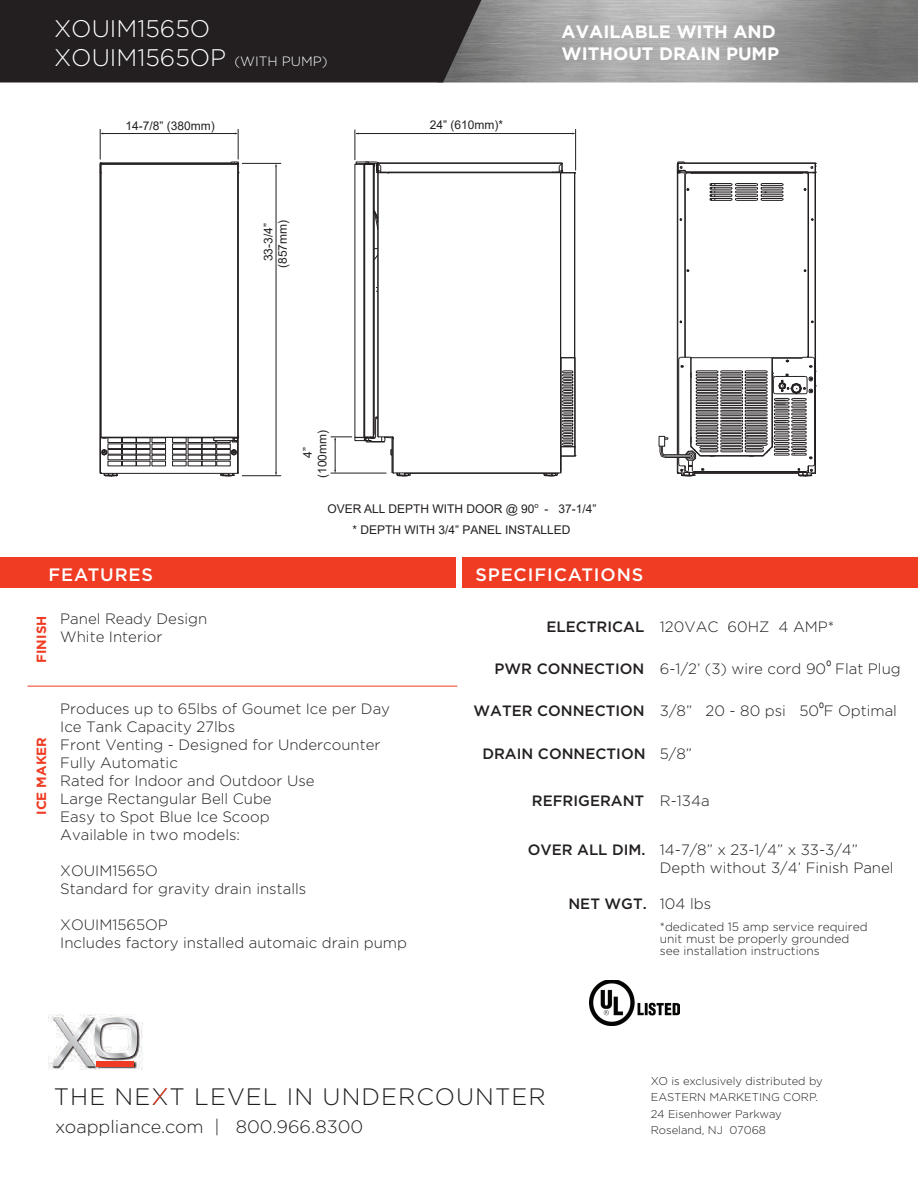
<style>
.page{position:relative;width:918px;height:1188px;background:#fff}
.page>*{position:absolute;margin:0;border:0;box-sizing:border-box;transform-origin:0 0}
.t1{font:300 24px/28.8px "Gotham";color:#fff}
.t2{font:300 23.85px "Gotham";letter-spacing:.045em;color:#231f20}
.t3{font:700 18px/21.6px "Gotham";color:#fff}
.t4{font:300 18px "Gotham";color:#231f20}
.t5{font:500 18px "Gotham";letter-spacing:.05em;color:#fff}
.t6{font:300 15px/18px "Gotham";color:#231f20}
.t7{font:500 15px "Gotham";color:#231f20}
.t8{font:700 13.35px "Gotham";color:#ef3c23}
.t9{font:12px/14.4px "Arial";color:#231f20;text-align:center}
.t10{font:300 12px/12px "Gotham";color:#231f20}
.t11{font:300 11.25px/16.5px "Gotham";color:#231f20}
.t12{font:10.5px "Arial Narrow";color:#231f20}
.t13{font:7.5px "Arial";color:#231f20}
.s1{font-size:13.5px}
</style>
<div class="page">
<div style="left:0;top:558px;width:918px;height:30px;background:#ef3c23"></div>
<svg style="left:153px;top:1088px;width:14px;height:17px"></svg>
<img style="left:589px;top:980px;width:91px;height:46px">
<img style="left:49px;top:1015px;width:94px;height:55px">
<svg style="left:53px;top:1017px;width:84px;height:49px"></svg>
<img style="left:481px;top:0;width:437px;height:82px">
<div style="left:0;top:0;width:481px;height:82px;background:#231f20"></div>
<div style="left:457px;top:557px;width:5px;height:277px;background:#fff"></div>
<hr style="left:27px;top:686px;width:430px;height:1px;background:#ef3c23">
<hr style="left:100px;top:129px;width:1px;height:30px;background:#231f20">
<hr style="left:242px;top:475px;width:39px;height:1px;background:#231f20">
<hr style="left:238px;top:129px;width:1px;height:30px;background:#231f20">
<hr style="left:242px;top:163px;width:39px;height:1px;background:#231f20">
<hr style="left:103px;top:133px;width:132px;height:1px;background:#231f20">
<hr style="left:331px;top:473px;width:55px;height:1px;background:#231f20">
<hr style="left:335px;top:440px;width:1px;height:30px;background:#231f20">
<svg style="left:331px;top:437px;width:21px;height:3px"></svg>
<hr style="left:575px;top:129px;width:1px;height:41px;background:#231f20">
<hr style="left:356px;top:133px;width:217px;height:1px;background:#231f20">
<hr style="left:276px;top:166px;width:1px;height:307px;background:#231f20">
<hr style="left:691px;top:173px;width:111px;height:1px;background:#231f20">
<hr style="left:678px;top:163px;width:138px;height:1px;background:#231f20">
<hr style="left:686px;top:172px;width:122px;height:1px;background:#231f20">
<hr style="left:808px;top:173px;width:1px;height:184px;background:#231f20">
<hr style="left:815px;top:173px;width:1px;height:300px;background:#231f20">
<hr style="left:685px;top:173px;width:1px;height:184px;background:#231f20">
<hr style="left:678px;top:173px;width:1px;height:282px;background:#231f20">
<hr style="left:677px;top:173px;width:1px;height:282px;background:#231f20">
<svg style="left:710px;top:183px;width:74px;height:18px"></svg>
<svg style="left:802px;top:163px;width:15px;height:12px"></svg>
<svg style="left:677px;top:162px;width:15px;height:13px"></svg>
<div style="left:659px;top:436px;width:6px;height:10px;border:1px solid #231f20"></div>
<svg style="left:660px;top:355px;width:157px;height:122px"></svg>
<hr style="left:373px;top:164px;width:1px;height:273px;background:#231f20">
<hr style="left:374px;top:165px;width:1px;height:269px;background:#231f20">
<hr style="left:574px;top:173px;width:1px;height:185px;background:#231f20">
<hr style="left:574px;top:358px;width:1px;height:89px;background:#231f20">
<hr style="left:575px;top:358px;width:1px;height:89px;background:#231f20">
<hr style="left:561px;top:359px;width:1px;height:105px;background:#231f20">
<svg style="left:561px;top:357px;width:15px;height:3px"></svg>
<hr style="left:392px;top:438px;width:1px;height:35px;background:#231f20">
<hr style="left:378px;top:163px;width:184px;height:1px;background:#231f20">
<hr style="left:388px;top:172px;width:164px;height:1px;background:#231f20">
<hr style="left:405px;top:473px;width:154px;height:1px;background:#231f20">
<hr style="left:389px;top:173px;width:172px;height:1px;background:#231f20">
<hr style="left:393px;top:439px;width:1px;height:34px;background:#231f20">
<hr style="left:378px;top:173px;width:1px;height:264px;background:#231f20">
<hr style="left:560px;top:173px;width:1px;height:300px;background:#231f20">
<svg style="left:561px;top:370px;width:15px;height:87px"></svg>
<svg style="left:374px;top:248px;width:4px;height:12px"></svg>
<svg style="left:374px;top:210px;width:4px;height:20px"></svg>
<svg style="left:393px;top:473px;width:18px;height:4px"></svg>
<svg style="left:544px;top:464px;width:18px;height:13px"></svg>
<svg style="left:364px;top:417px;width:30px;height:26px"></svg>
<svg style="left:552px;top:163px;width:24px;height:11px"></svg>
<hr style="left:237px;top:164px;width:1px;height:273px;background:#231f20">
<hr style="left:101px;top:164px;width:137px;height:1px;background:#231f20">
<hr style="left:101px;top:437px;width:137px;height:1px;background:#231f20">
<hr style="left:101px;top:164px;width:1px;height:273px;background:#231f20">
<hr style="left:108px;top:473px;width:122px;height:1px;background:#231f20">
<hr style="left:100px;top:173px;width:1px;height:264px;background:#231f20">
<hr style="left:238px;top:173px;width:1px;height:264px;background:#231f20">
<hr style="left:100px;top:163px;width:131px;height:1px;background:#231f20">
<svg style="left:99px;top:162px;width:3px;height:12px"></svg>
<svg style="left:231px;top:162px;width:8px;height:12px"></svg>
<svg style="left:214px;top:437px;width:25px;height:40px"></svg>
<svg style="left:99px;top:437px;width:19px;height:40px"></svg>
<div style="left:108px;top:449px;width:14px;height:5px;border:1px solid #231f20"></div>
<div style="left:108px;top:444px;width:14px;height:5px;border:1px solid #231f20"></div>
<div style="left:108px;top:438px;width:14px;height:5px;border:1px solid #231f20"></div>
<div style="left:122px;top:449px;width:14px;height:5px;border:1px solid #231f20"></div>
<div style="left:122px;top:444px;width:14px;height:5px;border:1px solid #231f20"></div>
<div style="left:122px;top:438px;width:14px;height:5px;border:1px solid #231f20"></div>
<div style="left:136px;top:449px;width:14px;height:5px;border:1px solid #231f20"></div>
<div style="left:136px;top:444px;width:14px;height:5px;border:1px solid #231f20"></div>
<div style="left:136px;top:438px;width:14px;height:5px;border:1px solid #231f20"></div>
<div style="left:152px;top:461px;width:14px;height:5px;border:1px solid #231f20"></div>
<div style="left:152px;top:449px;width:14px;height:5px;border:1px solid #231f20"></div>
<div style="left:152px;top:444px;width:14px;height:5px;border:1px solid #231f20"></div>
<div style="left:152px;top:438px;width:14px;height:5px;border:1px solid #231f20"></div>
<div style="left:172px;top:449px;width:14px;height:5px;border:1px solid #231f20"></div>
<div style="left:172px;top:444px;width:14px;height:5px;border:1px solid #231f20"></div>
<div style="left:172px;top:438px;width:14px;height:5px;border:1px solid #231f20"></div>
<div style="left:188px;top:461px;width:14px;height:5px;border:1px solid #231f20"></div>
<div style="left:188px;top:449px;width:14px;height:5px;border:1px solid #231f20"></div>
<div style="left:188px;top:444px;width:14px;height:5px;border:1px solid #231f20"></div>
<div style="left:188px;top:438px;width:14px;height:5px;border:1px solid #231f20"></div>
<div style="left:202px;top:449px;width:14px;height:5px;border:1px solid #231f20"></div>
<div style="left:202px;top:444px;width:14px;height:5px;border:1px solid #231f20"></div>
<div style="left:202px;top:438px;width:14px;height:5px;border:1px solid #231f20"></div>
<div style="left:217px;top:449px;width:13px;height:5px;border:1px solid #231f20"></div>
<div style="left:217px;top:444px;width:13px;height:5px;border:1px solid #231f20"></div>
<div style="left:217px;top:438px;width:13px;height:5px;border:1px solid #231f20"></div>
<div style="left:214px;top:438px;width:19px;height:3px;background:#fff;border:1px solid #231f20"></div>
<div style="left:355px;top:164px;width:10px;height:274px;border:1px solid #231f20"></div>
<div style="left:355px;top:437px;width:11px;height:4px;border:1px solid #231f20"></div>
<svg style="left:356px;top:161px;width:33px;height:13px"></svg>
<hr style="left:355px;top:130px;width:1px;height:30px;background:#231f20">
<h1 class="t1" style="left:54px;top:13px;width:275px">XOUIM1565O<br>XOUIM1565OP <span class="s1">(WITH PUMP)</span></h1>
<p class="t9" style="left:126px;top:118px;width:91px">14-7/8” (380mm)</p>
<p class="t9" style="left:430px;top:118px;width:75px">24” (610mm)*</p>
<p class="t9" style="left:261px;top:268px;width:49px;rotate:-90deg">33-3/4” (857mm)</p>
<p class="t3" style="left:561px;top:21px;width:219px">AVAILABLE WITH AND<br>WITHOUT DRAIN PUMP</p>
<p class="t9" style="left:300px;top:478px;width:49px;rotate:-90deg">4” (100mm)</p>
<p class="t9" style="left:327px;top:502px;width:271px">OVER ALL DEPTH WITH DOOR @ 90 - 37-1/4”</p>
<p class="t13" style="left:534px;top:500px;width:6px">o</p>
<p class="t9" style="left:352px;top:522px;width:220px">* DEPTH WITH 3/4” PANEL INSTALLED</p>
<p class="t5" style="left:49px;top:562px;width:106px">FEATURES</p>
<p class="t5" style="left:475px;top:562px;width:170px">SPECIFICATIONS</p>
<p class="t6" style="left:60px;top:610px;width:149px">Panel Ready Design<br>White Interior</p>
<p class="t8" style="left:33px;top:663px;width:49px;rotate:-90deg">FINISH</p>
<p class="t7" style="left:546px;top:616px;width:99px">ELECTRICAL</p>
<p class="t7" style="left:495px;top:658px;width:151px">PWR CONNECTION</p>
<p class="t7" style="left:473px;top:700px;width:173px">WATER CONNECTION</p>
<p class="t7" style="left:482px;top:744px;width:165px">DRAIN CONNECTION</p>
<p class="t7" style="left:532px;top:790px;width:114px">REFRIGERANT</p>
<p class="t7" style="left:528px;top:840px;width:119px">OVER ALL DIM.</p>
<p class="t6" style="left:60px;top:700px;width:331px">Produces up to 65lbs of Goumet Ice per Day<br>Ice Tank Capacity 27lbs<br>Front Venting - Designed for Undercounter<br>Fully Automatic<br>Rated for Indoor and Outdoor Use<br>Large Rectangular Bell Cube<br>Easy to Spot Blue Ice Scoop<br>Available in two models:</p>
<p class="t6" style="left:60px;top:862px;width:247px">XOUIM1565O<br>Standard for gravity drain installs</p>
<p class="t6" style="left:60px;top:916px;width:348px">XOUIM1565OP<br>Includes factory installed automaic drain pump</p>
<p class="t8" style="left:33px;top:815px;width:79px;rotate:-90deg">ICE MAKER</p>
<p class="t7" style="left:568px;top:894px;width:80px">NET WGT.</p>
<p class="t6" style="left:660px;top:617px;width:176px">120VAC 60HZ 4 AMP*</p>
<p class="t6" style="left:660px;top:659px;width:242px">6-1/2’ (3) wire cord 90 Flat Plug</p>
<p class="t6" style="left:660px;top:701px;width:239px">3/8” 20 - 80 psi 50 F Optimal</p>
<p class="t6" style="left:660px;top:744px;width:34px">5/8”</p>
<p class="t6" style="left:660px;top:791px;width:51px">R-134a</p>
<p class="t6" style="left:660px;top:840px;width:235px">14-7/8” x 23-1/4” x 33-3/4”<br>Depth without 3/4’ Finish Panel</p>
<p class="t6" style="left:660px;top:894px;width:53px">104 lbs</p>
<p class="t10" style="left:660px;top:920px;width:209px">*dedicated 15 amp service required unit must be properly grounded see installation instructions</p>
<p class="t12" style="left:826px;top:655px;width:6px">o</p>
<p class="t12" style="left:819px;top:697px;width:6px">o</p>
<h2 class="t2" style="left:54px;top:1081px;width:493px">THE NEXT LEVEL IN UNDERCOUNTER</h2>
<p class="t11" style="left:651px;top:1072px;width:174px">XO is exclusively distributed by<br>EASTERN MARKETING CORP.<br>24 Eisenhower Parkway<br>Roseland, NJ 07068</p>
<p class="t4" style="left:55px;top:1115px;width:310px">xoappliance.com | 800.966.8300</p>
</div>
